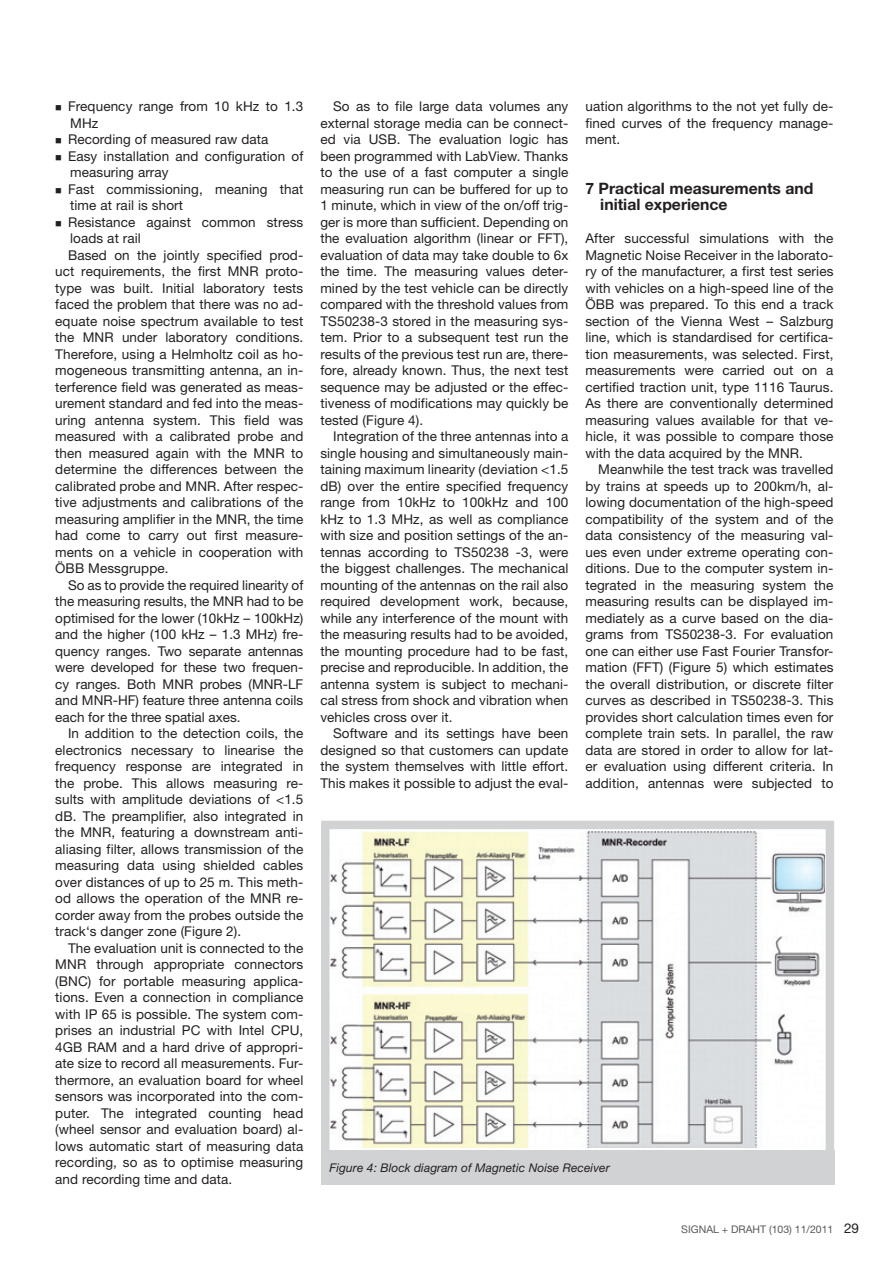
<style>
.page{position:relative;width:893px;height:1263px;background:#fff}
.page>*{position:absolute;margin:0;border:0;box-sizing:border-box;transform-origin:0 0}
.t1{font:700 15.75px/16.5px "Helvetica Neue LT Std";color:#231f20}
.t2{font:13.5px/16.5px "Helvetica Neue LT Std";letter-spacing:.01em;color:#231f20;text-align:justify}
.t3{font:italic 12px "Helvetica Neue LT Std";letter-spacing:.005em;color:#231f20}
.t4{font:10.5px "Helvetica Neue LT Std";color:#57585a}
.s1{font-size:13.5px;color:#231f20}
</style>
<div class="page">
<svg style="left:321px;top:820px;width:514px;height:343px"></svg>
<div style="left:321px;top:1151px;width:513px;height:34px;background:#d1d2d4"></div>
<p class="t2" style="left:68px;top:99px;width:237px">Frequency range from 10 kHz to 1.3</p>
<p class="t2" style="left:70px;top:116px;width:30px">MHz</p>
<p class="t2" style="left:68px;top:132px;width:202px">Recording of measured raw data</p>
<p class="t2" style="left:68px;top:149px;width:237px">Easy installation and configuration of</p>
<p class="t2" style="left:70px;top:165px;width:100px">measuring array</p>
<p class="t2" style="left:68px;top:182px;width:237px">Fast commissioning, meaning that</p>
<p class="t2" style="left:70px;top:198px;width:114px">time at rail is short</p>
<p class="t2" style="left:68px;top:215px;width:237px">Resistance against common stress</p>
<p class="t2" style="left:70px;top:231px;width:72px">loads at rail</p>
<p class="t2" style="left:68px;top:248px;width:237px">Based on the jointly specified prod-</p>
<p class="t2" style="left:55px;top:264px;width:250px">uct requirements, the first MNR proto-</p>
<p class="t2" style="left:55px;top:281px;width:250px">type was built. Initial laboratory tests</p>
<p class="t2" style="left:55px;top:297px;width:250px">faced the problem that there was no ad-</p>
<p class="t2" style="left:55px;top:314px;width:250px">equate noise spectrum available to test</p>
<p class="t2" style="left:55px;top:330px;width:250px">the MNR under laboratory conditions.</p>
<p class="t2" style="left:55px;top:347px;width:250px">Therefore, using a Helmholtz coil as ho-</p>
<p class="t2" style="left:55px;top:363px;width:250px">mogeneous transmitting antenna, an in-</p>
<p class="t2" style="left:55px;top:380px;width:250px">terference field was generated as meas-</p>
<p class="t2" style="left:55px;top:396px;width:250px">urement standard and fed into the meas-</p>
<p class="t2" style="left:55px;top:413px;width:250px">uring antenna system. This field was</p>
<p class="t2" style="left:55px;top:429px;width:250px">measured with a calibrated probe and</p>
<p class="t2" style="left:55px;top:446px;width:250px">then measured again with the MNR to</p>
<p class="t2" style="left:55px;top:462px;width:250px">determine the differences between the</p>
<p class="t2" style="left:55px;top:479px;width:250px">calibrated probe and MNR. After respec-</p>
<p class="t2" style="left:55px;top:495px;width:250px">tive adjustments and calibrations of the</p>
<p class="t2" style="left:55px;top:512px;width:250px">measuring amplifier in the MNR, the time</p>
<p class="t2" style="left:55px;top:528px;width:250px">had come to carry out first measure-</p>
<p class="t2" style="left:55px;top:545px;width:250px">ments on a vehicle in cooperation with</p>
<p class="t2" style="left:55px;top:561px;width:115px">ÖBB Messgruppe.</p>
<p class="t2" style="left:68px;top:578px;width:237px">So as to provide the required linearity of</p>
<p class="t2" style="left:55px;top:594px;width:250px">the measuring results, the MNR had to be</p>
<p class="t2" style="left:55px;top:611px;width:250px">optimised for the lower (10kHz – 100kHz)</p>
<p class="t2" style="left:55px;top:627px;width:250px">and the higher (100 kHz – 1.3 MHz) fre-</p>
<p class="t2" style="left:55px;top:644px;width:250px">quency ranges. Two separate antennas</p>
<p class="t2" style="left:55px;top:660px;width:250px">were developed for these two frequen-</p>
<p class="t2" style="left:55px;top:677px;width:250px">cy ranges. Both MNR probes (MNR-LF</p>
<p class="t2" style="left:55px;top:693px;width:250px">and MNR-HF) feature three antenna coils</p>
<p class="t2" style="left:55px;top:710px;width:187px">each for the three spatial axes.</p>
<p class="t2" style="left:68px;top:726px;width:237px">In addition to the detection coils, the</p>
<p class="t2" style="left:55px;top:743px;width:250px">electronics necessary to linearise the</p>
<p class="t2" style="left:55px;top:759px;width:250px">frequency response are integrated in</p>
<p class="t2" style="left:55px;top:776px;width:250px">the probe. This allows measuring re-</p>
<p class="t2" style="left:55px;top:792px;width:250px">sults with amplitude deviations of &lt;1.5</p>
<p class="t2" style="left:55px;top:809px;width:250px">dB. The preamplifier, also integrated in</p>
<p class="t2" style="left:55px;top:825px;width:250px">the MNR, featuring a downstream anti-</p>
<p class="t2" style="left:55px;top:842px;width:250px">aliasing filter, allows transmission of the</p>
<p class="t2" style="left:55px;top:858px;width:250px">measuring data using shielded cables</p>
<p class="t2" style="left:55px;top:875px;width:250px">over distances of up to 25 m. This meth-</p>
<p class="t2" style="left:55px;top:891px;width:250px">od allows the operation of the MNR re-</p>
<p class="t2" style="left:55px;top:908px;width:250px">corder away from the probes outside the</p>
<p class="t2" style="left:55px;top:924px;width:188px">track‘s danger zone (Figure 2).</p>
<p class="t2" style="left:68px;top:941px;width:237px">The evaluation unit is connected to the</p>
<p class="t2" style="left:55px;top:957px;width:250px">MNR through appropriate connectors</p>
<p class="t2" style="left:55px;top:974px;width:250px">(BNC) for portable measuring applica-</p>
<p class="t2" style="left:55px;top:990px;width:250px">tions. Even a connection in compliance</p>
<p class="t2" style="left:55px;top:1007px;width:250px">with IP 65 is possible. The system com-</p>
<p class="t2" style="left:55px;top:1023px;width:250px">prises an industrial PC with Intel CPU,</p>
<p class="t2" style="left:55px;top:1040px;width:250px">4GB RAM and a hard drive of appropri-</p>
<p class="t2" style="left:55px;top:1056px;width:250px">ate size to record all measurements. Fur-</p>
<p class="t2" style="left:55px;top:1073px;width:250px">thermore, an evaluation board for wheel</p>
<p class="t2" style="left:55px;top:1089px;width:250px">sensors was incorporated into the com-</p>
<p class="t2" style="left:55px;top:1106px;width:250px">puter. The integrated counting head</p>
<p class="t2" style="left:55px;top:1122px;width:250px">(wheel sensor and evaluation board) al-</p>
<p class="t2" style="left:55px;top:1139px;width:250px">lows automatic start of measuring data</p>
<p class="t2" style="left:55px;top:1155px;width:250px">recording, so as to optimise measuring</p>
<p class="t2" style="left:55px;top:1172px;width:178px">and recording time and data.</p>
<p class="t2" style="left:320px;top:99px;width:250px;text-indent:13px">So as to file large data volumes any external storage media can be connect&shy;ed via USB. The evaluation logic has been programmed with LabView. Thanks to the use of a fast computer a single measuring run can be buffered for up to 1 minute, which in view of the on/off trig&shy;ger is more than sufficient. Depending on the evaluation algorithm (linear or FFT), evaluation of data may take double to 6x the time. The measuring values deter&shy;mined by the test vehicle can be directly compared with the threshold values from TS50238-3 stored in the measuring sys&shy;tem. Prior to a subsequent test run the results of the previous test run are, there&shy;fore, already known. Thus, the next test sequence may be adjusted or the effec&shy;tiveness of modifications may quickly be tested (Figure 4).</p>
<p class="t2" style="left:320px;top:429px;width:250px;text-indent:13px">Integration of the three antennas into a single housing and simultaneously main&shy;taining maximum linearity (deviation &lt;1.5 dB) over the entire specified frequency range from 10kHz to 100kHz and 100 kHz to 1.3 MHz, as well as compliance with size and position settings of the an&shy;tennas according to TS50238 -3, were the biggest challenges. The mechanical mounting of the antennas on the rail also required development work, because, while any interference of the mount with the measuring results had to be avoided, the mounting procedure had to be fast, precise and reproducible. In addition, the antenna system is subject to mechani&shy;cal stress from shock and vibration when vehicles cross over it.</p>
<p class="t2" style="left:320px;top:726px;width:250px;text-indent:13px">Software and its settings have been designed so that customers can update the system themselves with little effort.<br>This makes it possible to adjust the eval-</p>
<p class="t2" style="left:585px;top:99px;width:250px">uation algorithms to the not yet fully de&shy;fined curves of the frequency manage&shy;ment.</p>
<p class="t1" style="left:600px;top:181px;width:215px;text-indent:-15px">7 Practical measurements and initial experience</p>
<p class="t2" style="left:585px;top:231px;width:250px">After successful simulations with the Magnetic Noise Receiver in the laborato&shy;ry of the manufacturer, a first test series with vehicles on a high-speed line of the ÖBB was prepared. To this end a track section of the Vienna West – Salzburg line, which is standardised for certifica&shy;tion measurements, was selected. First, measurements were carried out on a certified traction unit, type 1116 Taurus.<br>As there are conventionally determined measuring values available for that ve&shy;hicle, it was possible to compare those with the data acquired by the MNR.</p>
<p class="t2" style="left:585px;top:462px;width:250px;text-indent:13px">Meanwhile the test track was travelled by trains at speeds up to 200km/h, al&shy;lowing documentation of the high-speed compatibility of the system and of the data consistency of the measuring val&shy;ues even under extreme operating con&shy;ditions. Due to the computer system in&shy;tegrated in the measuring system the measuring results can be displayed im&shy;mediately as a curve based on the dia&shy;grams from TS50238-3. For evaluation one can either use Fast Fourier Transfor&shy;mation (FFT) (Figure 5) which estimates the overall distribution, or discrete filter curves as described in TS50238-3. This provides short calculation times even for complete train sets. In parallel, the raw data are stored in order to allow for lat&shy;er evaluation using different criteria. In addition, antennas were subjected to</p>
<p class="t3" style="left:330px;top:1163px;width:282px">Figure 4: Block diagram of Magnetic Noise Receiver</p>
<p class="t4" style="left:681px;top:1225px;width:179px">SIGNAL + DRAHT (103) 11/2011 <span class="s1">29</span></p>
</div>
